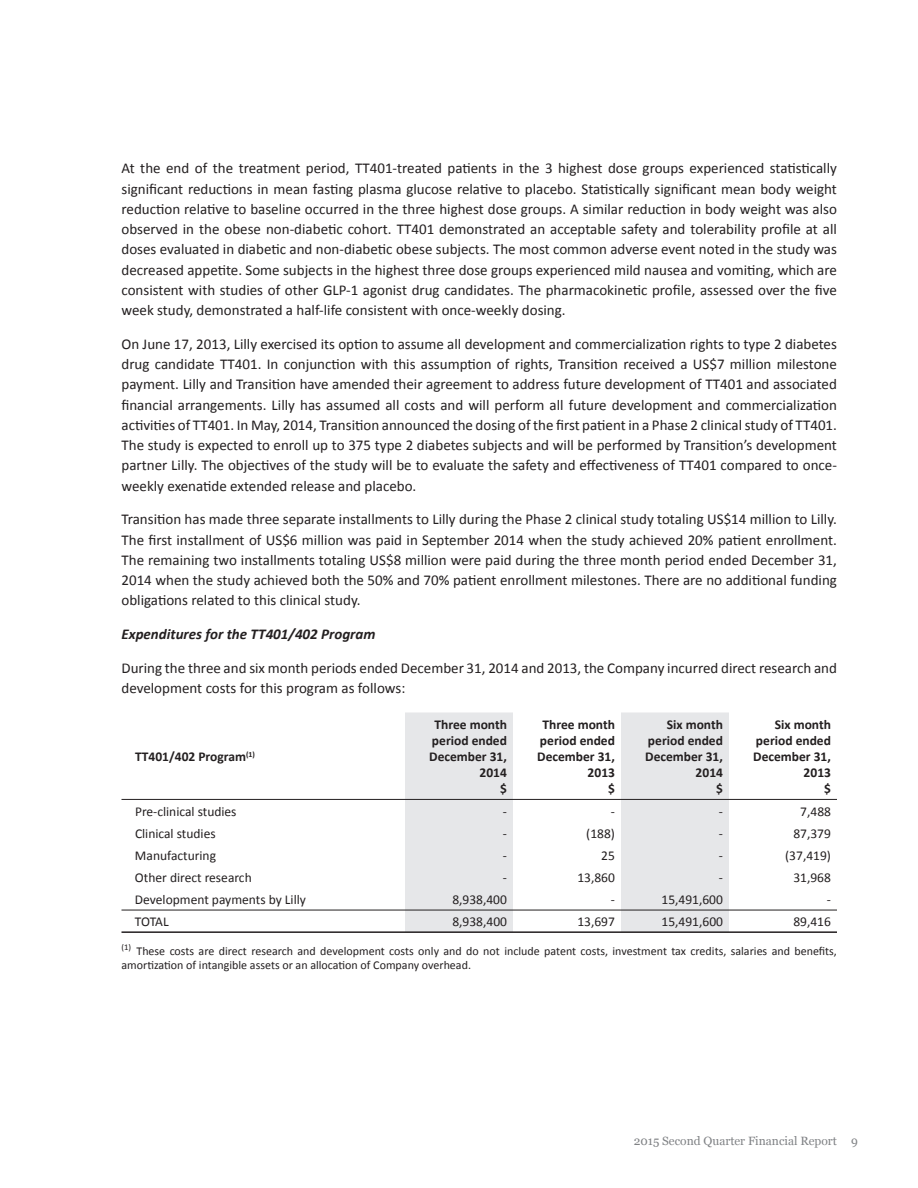
<style>
.page{position:relative;width:918px;height:1188px;background:#fff}
.page>*{position:absolute;margin:0;border:0;box-sizing:border-box;transform-origin:0 0}
.t1{font:15px/20.2px "Calibri";color:#231f20;text-align:justify}
.t2{font:italic 700 15px "Calibri";color:#231f20}
.t3{font:13.5px "Calibri";color:#231f20}
.t4{font:700 13.5px/16.2px "Calibri";color:#231f20;text-align:right}
.t5{font:12px/14.4px "Calibri";color:#231f20}
.t6{font:12px "Georgia";color:#808285}
</style>
<div class="page">
<svg style="left:405px;top:712px;width:324px;height:219px;fill:#e6e7e9"></svg>
<hr style="left:122px;top:799px;width:283px;height:1px;background:#231f20">
<hr style="left:405px;top:799px;width:108px;height:1px;background:#231f20">
<hr style="left:513px;top:799px;width:108px;height:1px;background:#231f20">
<hr style="left:621px;top:799px;width:108px;height:1px;background:#231f20">
<hr style="left:729px;top:799px;width:108px;height:1px;background:#231f20">
<hr style="left:122px;top:910px;width:283px;height:1px;background:#231f20">
<hr style="left:405px;top:910px;width:108px;height:1px;background:#231f20">
<hr style="left:513px;top:910px;width:108px;height:1px;background:#231f20">
<hr style="left:621px;top:910px;width:108px;height:1px;background:#231f20">
<hr style="left:729px;top:910px;width:108px;height:1px;background:#231f20">
<hr style="left:122px;top:931px;width:283px;height:2px;background:#231f20">
<hr style="left:405px;top:931px;width:108px;height:2px;background:#231f20">
<hr style="left:513px;top:931px;width:108px;height:2px;background:#231f20">
<hr style="left:621px;top:931px;width:108px;height:2px;background:#231f20">
<hr style="left:729px;top:931px;width:108px;height:2px;background:#231f20">
<p class="t1" style="left:122px;top:158px;width:717px">At the end of the treatment period, TT401-treated patients in the 3 highest dose groups experienced statistically significant reductions in mean fasting plasma glucose relative to placebo. Statistically significant mean body weight reduction relative to baseline occurred in the three highest dose groups. A similar reduction in body weight was also observed in the obese non-diabetic cohort. TT401 demonstrated an acceptable safety and tolerability profile at all doses evaluated in diabetic and non-diabetic obese subjects. The most common adverse event noted in the study was decreased appetite. Some subjects in the highest three dose groups experienced mild nausea and vomiting, which are consistent with studies of other GLP-1 agonist drug candidates. The pharmacokinetic profile, assessed over the five week study, demonstrated a half-life consistent with once-weekly dosing.</p>
<p class="t1" style="left:122px;top:334px;width:717px">On June 17, 2013, Lilly exercised its option to assume all development and commercialization rights to type 2 diabetes drug candidate TT401. In conjunction with this assumption of rights, Transition received a US$7 million milestone payment. Lilly and Transition have amended their agreement to address future development of TT401 and associated financial arrangements. Lilly has assumed all costs and will perform all future development and commercialization activities of TT401. In May, 2014, Transition announced the dosing of the first patient in a Phase 2 clinical study of TT401.<br>The study is expected to enroll up to 375 type 2 diabetes subjects and will be performed by Transition’s development partner Lilly. The objectives of the study will be to evaluate the safety and effectiveness of TT401 compared to once&shy;weekly exenatide extended release and placebo.</p>
<p class="t1" style="left:122px;top:509px;width:717px">Transition has made three separate installments to Lilly during the Phase 2 clinical study totaling US$14 million to Lilly.<br>The first installment of US$6 million was paid in September 2014 when the study achieved 20% patient enrollment.<br>The remaining two installments totaling US$8 million were paid during the three month period ended December 31, 2014 when the study achieved both the 50% and 70% patient enrollment milestones. There are no additional funding obligations related to this clinical study.</p>
<p class="t2" style="left:122px;top:624px;width:256px">Expenditures for the TT401/402 Program</p>
<p class="t1" style="left:122px;top:658px;width:717px">During the three and six month periods ended December 31, 2014 and 2013, the Company incurred direct research and development costs for this program as follows:</p>
<p class="t4" style="left:135px;top:748px;width:121px">TT401/402 Program<sup>(1)</sup></p>
<p class="t4" style="left:429px;top:716px;width:79px">Three month period ended<br>December 31,<br>2014<br>$</p>
<p class="t4" style="left:537px;top:716px;width:79px">Three month period ended<br>December 31,<br>2013<br>$</p>
<p class="t4" style="left:645px;top:716px;width:79px">Six month period ended<br>December 31,<br>2014<br>$</p>
<p class="t4" style="left:753px;top:716px;width:79px">Six month period ended<br>December 31,<br>2013<br>$</p>
<p class="t3" style="left:135px;top:803px;width:103px">Pre-clinical studies</p>
<p class="t3" style="left:503px;top:803px;width:6px">-</p>
<p class="t3" style="left:611px;top:803px;width:6px">-</p>
<p class="t3" style="left:719px;top:803px;width:6px">-</p>
<p class="t3" style="left:800px;top:803px;width:32px">7,488</p>
<p class="t3" style="left:135px;top:825px;width:82px">Clinical studies</p>
<p class="t3" style="left:503px;top:825px;width:6px">-</p>
<p class="t3" style="left:586px;top:825px;width:30px">(188)</p>
<p class="t3" style="left:719px;top:825px;width:6px">-</p>
<p class="t3" style="left:793px;top:825px;width:39px">87,379</p>
<p class="t3" style="left:135px;top:847px;width:83px">Manufacturing</p>
<p class="t3" style="left:503px;top:847px;width:6px">-</p>
<p class="t3" style="left:601px;top:847px;width:15px">25</p>
<p class="t3" style="left:719px;top:847px;width:6px">-</p>
<p class="t3" style="left:785px;top:847px;width:47px">(37,419)</p>
<p class="t3" style="left:135px;top:869px;width:118px">Other direct research</p>
<p class="t3" style="left:503px;top:869px;width:6px">-</p>
<p class="t3" style="left:577px;top:869px;width:39px">13,860</p>
<p class="t3" style="left:719px;top:869px;width:6px">-</p>
<p class="t3" style="left:793px;top:869px;width:39px">31,968</p>
<p class="t3" style="left:135px;top:891px;width:172px">Development payments by Lilly</p>
<p class="t3" style="left:452px;top:891px;width:56px">8,938,400</p>
<p class="t3" style="left:611px;top:891px;width:6px">-</p>
<p class="t3" style="left:662px;top:891px;width:63px">15,491,600</p>
<p class="t3" style="left:827px;top:891px;width:6px">-</p>
<p class="t3" style="left:135px;top:913px;width:35px">TOTAL</p>
<p class="t3" style="left:452px;top:913px;width:56px">8,938,400</p>
<p class="t3" style="left:577px;top:913px;width:39px">13,697</p>
<p class="t3" style="left:662px;top:913px;width:63px">15,491,600</p>
<p class="t3" style="left:793px;top:913px;width:39px">89,416</p>
<p class="t5" style="left:122px;top:944px;width:717px"><sup>(1)</sup> These costs are direct research and development costs only and do not include patent costs, investment tax credits, salaries and benefits, amortization of intangible assets or an allocation of Company overhead.</p>
<p class="t6" style="left:634px;top:1133px;width:226px">2015 Second Quarter Financial Report 9</p>
</div>
